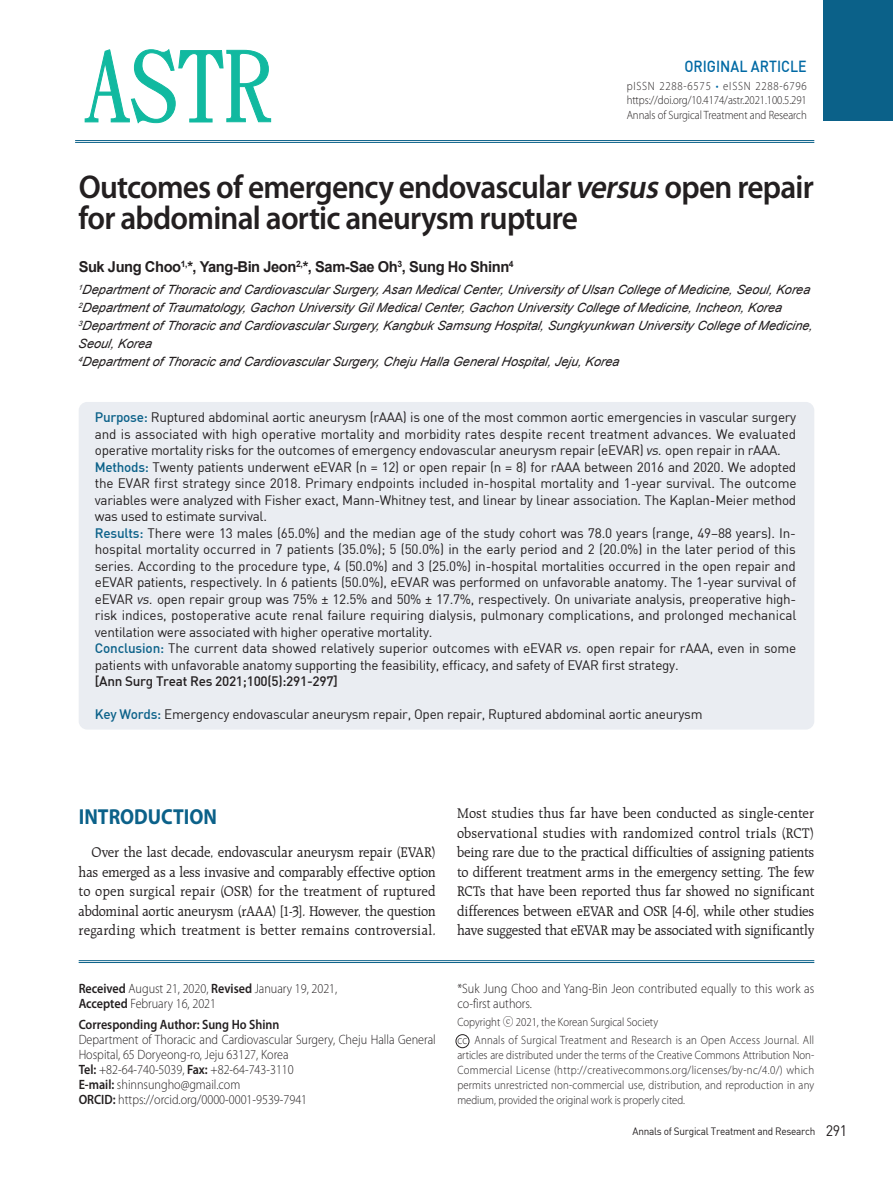
<style>
.page{position:relative;width:893px;height:1191px;background:#fff}
.page>*{position:absolute;margin:0;border:0;box-sizing:border-box;transform-origin:0 0}
.t1{font:600 33px/31.5px "Myriad Pro";letter-spacing:-.025em;color:#231f20;scale:.95 1}
.t2{font:700 21.75px "Myriad Pro";color:#0b6189;scale:.9 1}
.t3{font:15.75px "Dinmed";color:#0069a4;scale:.9 1}
.t4{font:15px/19.5px "Raleigh BT";color:#231f20;text-align:justify;scale:.94 1}
.t5{font:700 15px "Arial";letter-spacing:-.03em;color:#231f20}
.t6{font:13.5px/16.5px "Dinreg";letter-spacing:-.02em;color:#231f20}
.t7{font:300 13.5px/15px "Myriad Pro";color:#231f20;scale:.9 1}
.t8{font:13.5px "Dinmed";letter-spacing:-.02em;color:#231f20}
.t9{font:600 13.5px "Myriad Pro";color:#231f20;scale:.9 1}
.t10{font:italic 12.75px/18px "Arial";color:#231f20}
.t11{font:300 12px/15px "Myriad Pro";color:#231f20;text-align:justify;scale:.9 1}
.t12{font:300 12px/18px "Myriad Pro";letter-spacing:.025em;color:#231f20;scale:.9 1}
.t13{font:10.5px "Dinreg";letter-spacing:-.025em;color:#231f20;scale:.95 1}
.s1{font-size:12.45px;color:#0069a4}
.s2{font-style:italic}
.s3{font-family:"Dinmed";color:#0b6189}
.s4{font-weight:600}
.s5{font-family:"Ymjo 420";font-weight:400}
.s6{font-size:15px}
</style>
<div class="page">
<svg style="left:84px;top:49px;width:188px;height:75px"></svg>
<hr style="left:75px;top:140px;width:739px;height:1px;background:#0b6189">
<hr style="left:75px;top:142px;width:739px;height:1px;background:#0b6189">
<div style="left:823px;top:0;width:70px;height:121px;background:#0b6189"></div>
<hr style="left:79px;top:960px;width:735px;height:1px;background:#0b6189">
<hr style="left:79px;top:962px;width:735px;height:1px;background:#0b6189">
<div style="left:456px;top:1034px;width:13px;height:14px;border:1px solid #231f20;border-radius:50%"></div>
<div style="left:79px;top:402px;width:735px;height:327px;background:#eaedf2;border-radius:9px"></div>
<p class="t3" style="left:684px;top:56px;width:138px">ORIGINAL ARTICLE</p>
<p class="t11" style="left:627px;top:78px;width:202px">pISSN 2288-6575 <span class="s1">•</span> eISSN 2288-6796 https://doi.org/10.4174/astr.2021.100.5.291<br>Annals of Surgical Treatment and Research</p>
<h1 class="t1" style="left:79px;top:170px;width:775px">Outcomes of emergency endovascular <span class="s2">versus</span> open repair for abdominal aortic aneurysm rupture</h1>
<p class="t5" style="left:79px;top:256px;width:436px">Suk Jung Choo<sup>1,</sup>*, Yang-Bin Jeon<sup>2,</sup>*, Sam-Sae Oh<sup>3</sup>, Sung Ho Shinn<sup>4</sup></p>
<p class="t10" style="left:78px;top:281px;width:739px"><sup>1</sup>Department of Thoracic and Cardiovascular Surgery,Asan Medical Center,University of Ulsan College of Medicine,Seoul,Korea <sup>2</sup>Department of Traumatology,Gachon University Gil Medical Center,Gachon University College of Medicine,Incheon,Korea <sup>3</sup>Department of Thoracic and Cardiovascular Surgery,Kangbuk Samsung Hospital,Sungkyunkwan University College of Medicine, Seoul,Korea<br><sup>4</sup>Department of Thoracic and Cardiovascular Surgery,Cheju Halla General Hospital,Jeju,Korea</p>
<p class="t6" style="left:95px;top:409px;width:703px"><span class="s3">Purpose:</span> Ruptured abdominal aortic aneurysm (rAAA) is one of the most common aortic emergencies in vascular surgery and is associated with high operative mortality and morbidity rates despite recent treatment advances. We evaluated operative mortality risks for the outcomes of emergency endovascular aneurysm repair (eEVAR) <span class="s2">vs.</span>open repair in rAAA.<br><span class="s3">Methods:</span> Twenty patients underwent eEVAR (n = 12) or open repair (n = 8) for rAAA between 2016 and 2020. We adopted the EVAR first strategy since 2018. Primary endpoints included in-hospital mortality and 1-year survival. The outcome variables were analyzed with Fisher exact, Mann-Whitney test, and linear by linear association. The Kaplan-Meier method was used to estimate survival.<br><span class="s3">Results:</span> There were 13 males (65.0%) and the median age of the study cohort was 78.0 years (range, 49–88 years). In&shy;hospital mortality occurred in 7 patients (35.0%); 5 (50.0%) in the early period and 2 (20.0%) in the later period of this series. According to the procedure type, 4 (50.0%) and 3 (25.0%) in-hospital mortalities occurred in the open repair and eEVAR patients, respectively. In 6 patients (50.0%), eEVAR was performed on unfavorable anatomy. The 1-year survival of eEVAR <span class="s2">vs.</span> open repair group was 75% ± 12.5% and 50% ± 17.7%, respectively. On univariate analysis, preoperative high&shy;risk indices, postoperative acute renal failure requiring dialysis, pulmonary complications, and prolonged mechanical ventilation were associated with higher operative mortality.<br><span class="s3">Conclusion:</span> The current data showed relatively superior outcomes with eEVAR <span class="s2">vs.</span> open repair for rAAA, even in some patients with unfavorable anatomy supporting the feasibility, efficacy, and safety of EVAR first strategy.</p>
<p class="t8" style="left:95px;top:672px;width:245px">[Ann Surg Treat Res 2021;100(5):291-297]</p>
<p class="t6" style="left:95px;top:706px;width:609px"><span class="s3">Key Words:</span> Emergency endovascular aneurysm repair, Open repair, Ruptured abdominal aortic aneurysm</p>
<h2 class="t2" style="left:79px;top:803px;width:155px">INTRODUCTION</h2>
<p class="t4" style="left:79px;top:842px;width:381px;text-indent:13px">Over the last decade, endovascular aneurysm repair (EVAR) has emerged as a less invasive and comparably effective option to open surgical repair (OSR) for the treatment of ruptured abdominal aortic aneurysm (rAAA) [1-3]. However, the question regarding which treatment is better remains controversial.</p>
<p class="t7" style="left:79px;top:981px;width:289px"><span class="s4">Received</span> August 21, 2020, <span class="s4">Revised</span> January 19, 2021,<br><span class="s4">Accepted</span> February 16, 2021</p>
<p class="t9" style="left:79px;top:1015px;width:225px">Corresponding Author: Sung Ho Shinn</p>
<p class="t7" style="left:79px;top:1032px;width:398px">Department of Thoracic and Cardiovascular Surgery, Cheju Halla General Hospital, 65 Doryeong-ro, Jeju 63127, Korea<br><span class="s4">Tel:</span> +82-64-740-5039, <span class="s4">Fax:</span> +82-64-743-3110<br><span class="s4">E-mail:</span> shinnsungho@gmail.com<br><span class="s4">ORCID:</span> https://orcid.org/0000-0001-9539-7941</p>
<p class="t4" style="left:457px;top:803px;width:382px">Most studies thus far have been conducted as single-center observational studies with randomized control trials (RCT) being rare due to the practical difficulties of assigning patients to different treatment arms in the emergency setting. The few RCTs that have been reported thus far showed no significant differences between eEVAR and OSR [4-6], while other studies have suggested that eEVAR may be associated with significantly</p>
<p class="t7" style="left:457px;top:981px;width:398px">*Suk Jung Choo and Yang-Bin Jeon contributed equally to this work as co-first authors.</p>
<p class="t12" style="left:457px;top:1013px;width:398px">Copyright <span class="s5">ⓒ</span> 2021, the Korean Surgical Society<br>cc Annals of Surgical Treatment and Research is an Open Access Journal. All</p>
<p class="t11" style="left:457px;top:1047px;width:398px">articles are distributed under the terms of the Creative Commons Attribution Non-Commercial License (http://creativecommons.org/licenses/by-nc/4.0/) which permits unrestricted non-commercial use, distribution, and reproduction in any medium, provided the original work is properly cited.</p>
<p class="t13" style="left:633px;top:1124px;width:228px">Annals of Surgical Treatment and Research <span class="s6">291</span></p>
</div>
